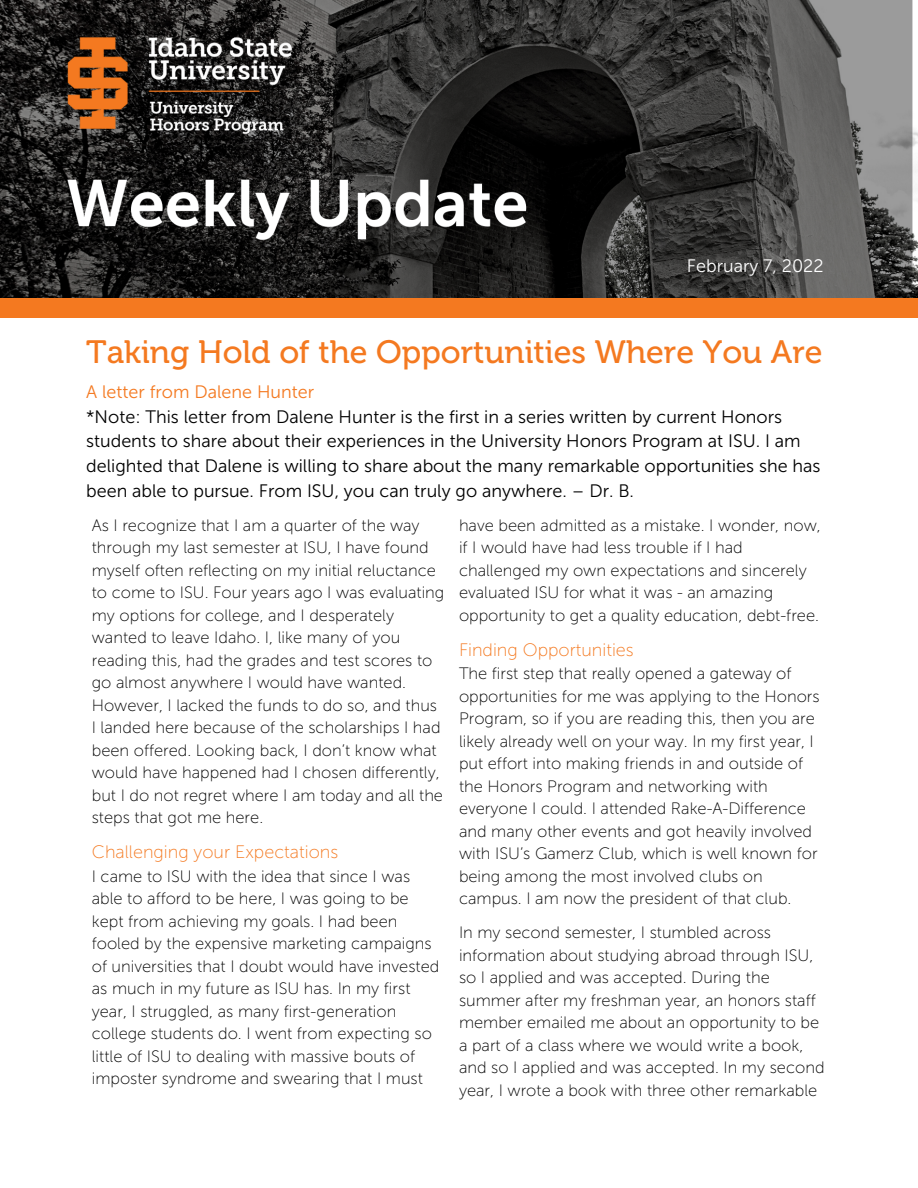
<style>
.page{position:relative;width:918px;height:1188px;background:#fff}
.page>*{position:absolute;margin:0;border:0;box-sizing:border-box;transform-origin:0 0}
.t1{font:32.25px "Museo 500";color:#f47920}
.t2{font:18px/24.8px "Museo Sans 300";color:#000}
.t3{font:18px "Museo Sans 100";color:#f47920}
.t4{font:18px "Museo Sans 300";color:#f47920}
.t5{font:18px "Museo Sans 300";color:#fff}
.t6{font:16.5px/22.5px "Museo Sans 100";color:#000}
</style>
<div class="page">
<img style="left:0;top:0;width:918px;height:298px">
<div style="left:0;top:298px;width:918px;height:19px;background:#f47920"></div>
<p class="t5" style="left:687px;top:255px;width:138px">February 7, 2022</p>
<p class="t1" style="left:86px;top:332px;width:738px">Taking Hold of the Opportunities Where You Are</p>
<p class="t4" style="left:86px;top:381px;width:229px">A letter from Dalene Hunter</p>
<p class="t2" style="left:86px;top:404px;width:736px">*Note: This letter from Dalene Hunter is the first in a series written by current Honors students to share about their experiences in the University Honors Program at ISU. I am delighted that Dalene is willing to share about the many remarkable opportunities she has been able to pursue. From ISU, you can truly go anywhere. – Dr. B.</p>
<p class="t6" style="left:92px;top:514px;width:354px">As I recognize that I am a quarter of the way through my last semester at ISU, I have found myself often reflecting on my initial reluctance to come to ISU. Four years ago I was evaluating my options for college, and I desperately wanted to leave Idaho. I, like many of you reading this, had the grades and test scores to go almost anywhere I would have wanted.<br>However, I lacked the funds to do so, and thus I landed here because of the scholarships I had been offered. Looking back, I don’t know what would have happened had I chosen differently, but I do not regret where I am today and all the steps that got me here.</p>
<p class="t3" style="left:92px;top:841px;width:248px">Challenging your Expectations</p>
<p class="t6" style="left:92px;top:865px;width:349px">I came to ISU with the idea that since I was able to afford to be here, I was going to be kept from achieving my goals. I had been fooled by the expensive marketing campaigns of universities that I doubt would have invested as much in my future as ISU has. In my first year, I struggled, as many first-generation college students do. I went from expecting so little of ISU to dealing with massive bouts of imposter syndrome and swearing that I must</p>
<p class="t6" style="left:459px;top:514px;width:363px">have been admitted as a mistake. I wonder, now, if I would have had less trouble if I had challenged my own expectations and sincerely evaluated ISU for what it was - an amazing opportunity to get a quality education, debt-free.</p>
<p class="t3" style="left:459px;top:639px;width:176px">Finding Opportunities</p>
<p class="t6" style="left:459px;top:663px;width:362px">The first step that really opened a gateway of opportunities for me was applying to the Honors Program, so if you are reading this, then you are likely already well on your way. In my first year, I put effort into making friends in and outside of the Honors Program and networking with everyone I could. I attended Rake-A-Difference and many other events and got heavily involved with ISU’s Gamerz Club, which is well known for being among the most involved clubs on campus. I am now the president of that club.</p>
<p class="t6" style="left:459px;top:921px;width:367px">In my second semester, I stumbled across information about studying abroad through ISU, so I applied and was accepted. During the summer after my freshman year, an honors staff member emailed me about an opportunity to be a part of a class where we would write a book, and so I applied and was accepted. In my second year, I wrote a book with three other remarkable</p>
</div>
